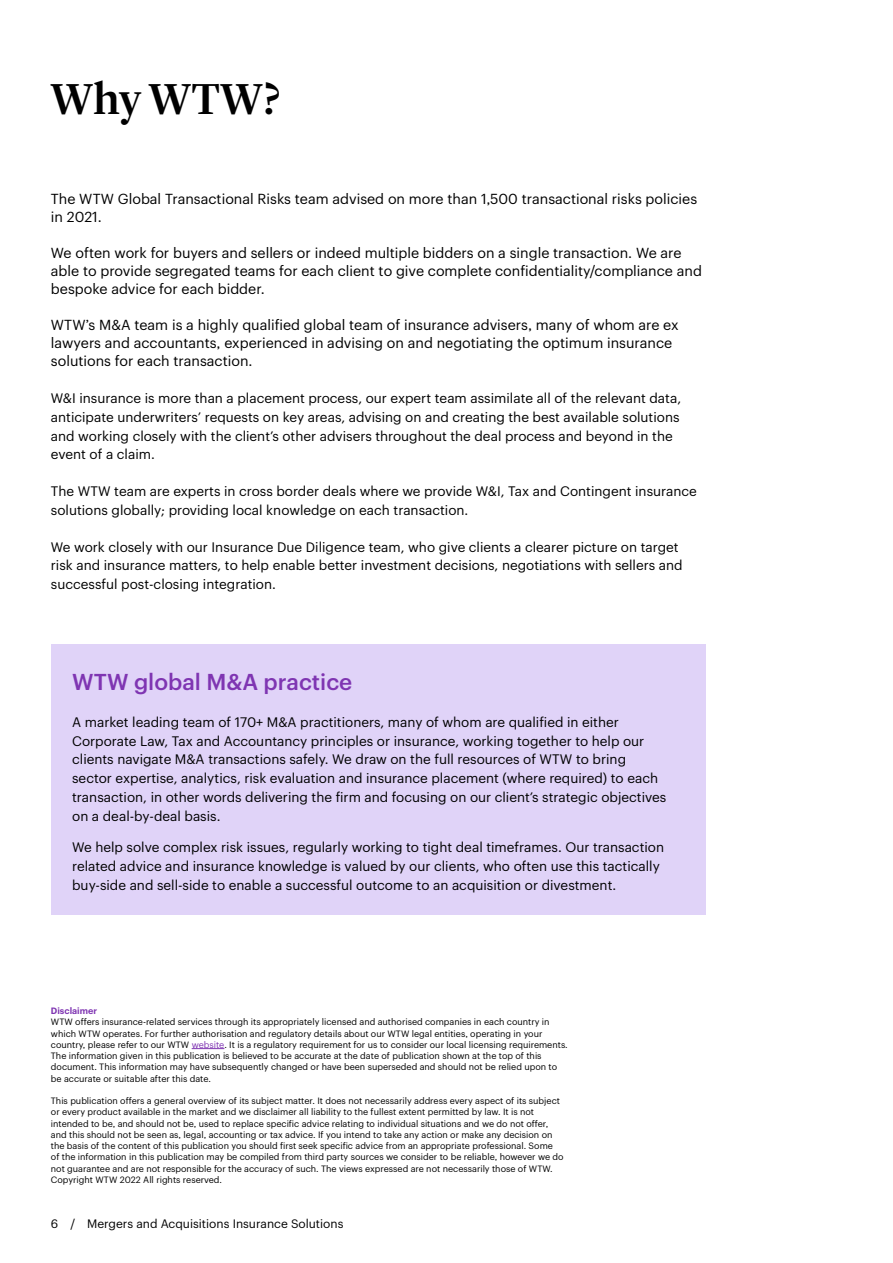
<style>
.page{position:relative;width:893px;height:1263px;background:#fff}
.page>*{position:absolute;margin:0;border:0;box-sizing:border-box;transform-origin:0 0}
.t1{font:500 45px "Lyon Display";letter-spacing:.005em;color:#000}
.t2{font:500 22.5px "Graphik";color:#7f35b2}
.t3{font:14.25px/18px "Graphik";color:#000}
.t4{font:13.5px/18.8px "Graphik";color:#000}
.t5{font:12px "Graphik";color:#000}
.t6{font:9px/11.2px "Graphik";color:#000}
.t7{font:600 9px "Graphik";color:#7f35b2}
.s1{color:#7f35b2}
</style>
<div class="page">
<hr style="left:192px;top:1048px;width:32px;height:1px;background:#7f35b2">
<div style="left:51px;top:645px;width:655px;height:270px;background:#e0d3f8"></div>
<h1 class="t1" style="left:51px;top:65px;width:231px">Why WTW?</h1>
<h3 class="t3" style="left:51px;top:189px;width:648px">The WTW Global Transactional Risks team advised on more than 1,500 transactional risks policies in 2021.</h3>
<h3 class="t3" style="left:51px;top:243px;width:652px">We often work for buyers and sellers or indeed multiple bidders on a single transaction. We are able to provide segregated teams for each client to give complete confidentiality/compliance and bespoke advice for each bidder.</h3>
<h3 class="t3" style="left:51px;top:315px;width:629px">WTW’s M&amp;A team is a highly qualified global team of insurance advisers, many of whom are ex lawyers and accountants, experienced in advising on and negotiating the optimum insurance solutions for each transaction.</h3>
<p class="t4" style="left:51px;top:388px;width:632px">W&amp;I insurance is more than a placement process, our expert team assimilate all of the relevant data, anticipate underwriters’ requests on key areas, advising on and creating the best available solutions and working closely with the client’s other advisers throughout the deal process and beyond in the event of a claim.</p>
<h3 class="t4" style="left:51px;top:481px;width:647px">The WTW team are experts in cross border deals where we provide W&amp;I, Tax and Contingent insurance solutions globally; providing local knowledge on each transaction.</h3>
<p class="t4" style="left:51px;top:536px;width:633px">We work closely with our Insurance Due Diligence team, who give clients a clearer picture on target risk and insurance matters, to help enable better investment decisions, negotiations with sellers and successful post-closing integration.</p>
<h2 class="t2" style="left:72px;top:665px;width:282px">WTW global M&amp;A practice</h2>
<p class="t4" style="left:72px;top:711px;width:596px">A market leading team of 170+ M&amp;A practitioners, many of whom are qualified in either Corporate Law, Tax and Accountancy principles or insurance, working together to help our clients navigate M&amp;A transactions safely. We draw on the full resources of WTW to bring sector expertise, analytics, risk evaluation and insurance placement (where required) to each transaction, in other words delivering the firm and focusing on our client’s strategic objectives on a deal-by-deal basis.</p>
<p class="t4" style="left:72px;top:837px;width:593px">We help solve complex risk issues, regularly working to tight deal timeframes. Our transaction related advice and insurance knowledge is valued by our clients, who often use this tactically buy-side and sell-side to enable a successful outcome to an acquisition or divestment.</p>
<p class="t7" style="left:51px;top:1004px;width:48px">Disclaimer</p>
<p class="t6" style="left:51px;top:1016px;width:518px">WTW offers insurance-related services through its appropriately licensed and authorised companies in each country in which WTW operates. For further authorisation and regulatory details about our WTW legal entities, operating in your country, please refer to our WTW <span class="s1">website</span>. It is a regulatory requirement for us to consider our local licensing requirements.<br>The information given in this publication is believed to be accurate at the date of publication shown at the top of this document. This information may have subsequently changed or have been superseded and should not be relied upon to be accurate or suitable after this date.</p>
<p class="t6" style="left:51px;top:1094px;width:514px">This publication offers a general overview of its subject matter. It does not necessarily address every aspect of its subject or every product available in the market and we disclaimer all liability to the fullest extent permitted by law. It is not intended to be, and should not be, used to replace specific advice relating to individual situations and we do not offer, and this should not be seen as, legal, accounting or tax advice. If you intend to take any action or make any decision on the basis of the content of this publication you should first seek specific advice from an appropriate professional. Some of the information in this publication may be compiled from third party sources we consider to be reliable, however we do not guarantee and are not responsible for the accuracy of such. The views expressed are not necessarily those of WTW.<br>Copyright WTW 2022 All rights reserved.</p>
<h3 class="t5" style="left:51px;top:1215px;width:294px">6 / Mergers and Acquisitions Insurance Solutions</h3>
</div>
